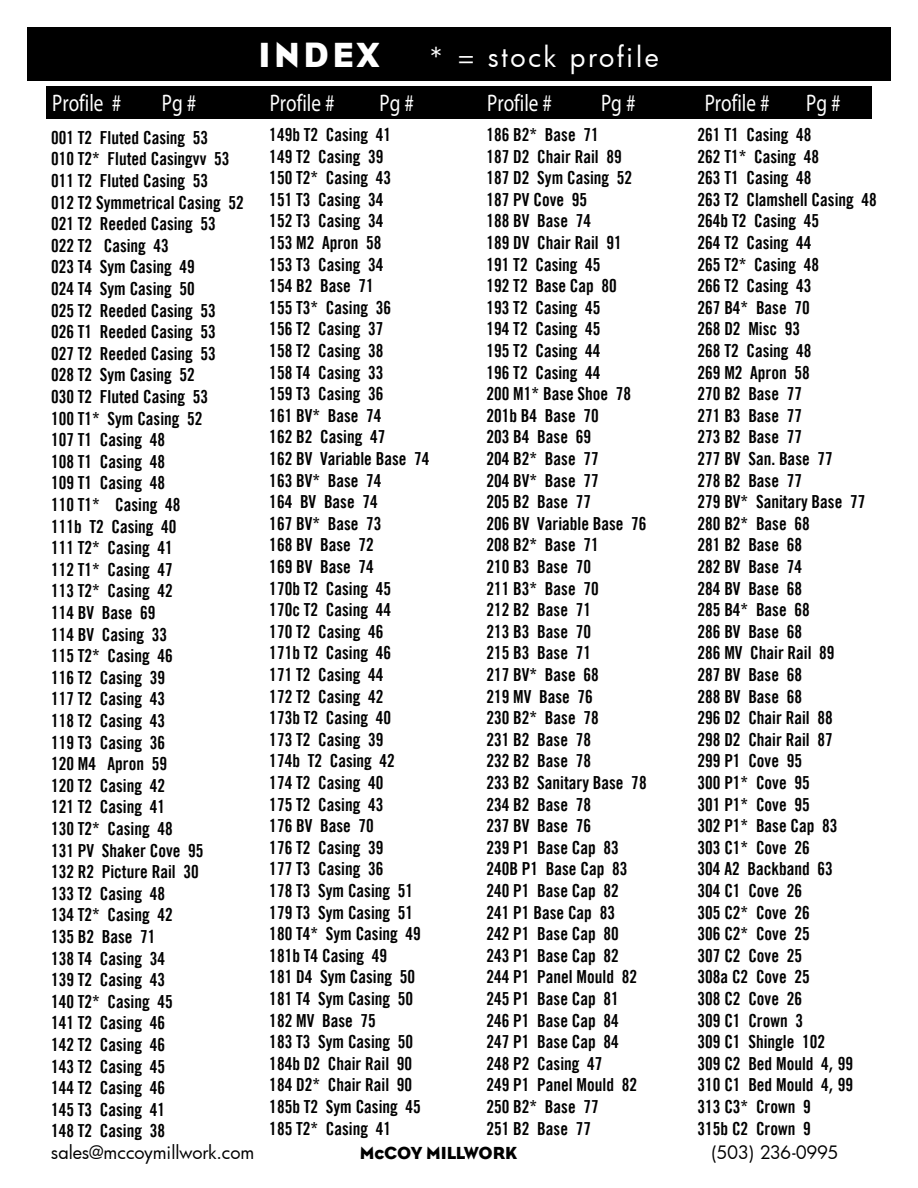
<style>
.page{position:relative;width:918px;height:1188px;background:#fff}
.page>*{position:absolute;margin:0;border:0;box-sizing:border-box;transform-origin:0 0}
.t1{font:36px "Eagle";letter-spacing:.1em;color:#fff}
.t2{font:27px "Futura";letter-spacing:.095em;color:#fff}
.t3{font:24px "Myriad Pro";color:#fff;scale:.8 1}
.t4{font:18px/21.6px "Trade Gothic LT Bold Cond Twenty";color:#000;scale:.96 1}
.t5{font:18px "Futura";letter-spacing:-.005em;color:#000}
.t6{font:18px "Eagle";color:#000}
.t7{font:18px "Futura";letter-spacing:-.025em;color:#000}
.s1{font-family:"Myriad Pro";font-size:21px}
</style>
<div class="page">
<div style="left:27px;top:27px;width:863px;height:54px;background:#000"></div>
<div style="left:46px;top:86px;width:826px;height:32px;background:#000"></div>
<h1 class="t1" style="left:258px;top:34px;width:123px">INDEX</h1>
<h2 class="t2" style="left:428px;top:39px;width:232px">* = stock profile</h2>
<h3 class="t3" style="left:52px;top:88px;width:88px">Profile #</h3>
<h3 class="t3" style="left:162px;top:88px;width:45px">Pg #</h3>
<h3 class="t3" style="left:270px;top:88px;width:83px">Profile #</h3>
<h3 class="t3" style="left:379px;top:88px;width:45px">Pg #</h3>
<h3 class="t3" style="left:487px;top:88px;width:83px">Profile #</h3>
<h3 class="t3" style="left:601px;top:88px;width:45px">Pg #</h3>
<h3 class="t3" style="left:705px;top:88px;width:83px">Profile #</h3>
<h3 class="t3" style="left:806px;top:88px;width:45px">Pg #</h3>
<p class="t4" style="left:51px;top:126px;width:202px">001 T2 Fluted Casing 53<br>010 T2* Fluted Casingvv 53<br>011 T2 Fluted Casing 53<br>012 T2 Symmetrical Casing 52<br>021 T2 Reeded Casing 53<br>022 T2 Casing 43<br>023 T4 Sym Casing 49<br>024 T4 Sym Casing 50<br>025 T2 Reeded Casing 53<br>026 T1 Reeded Casing 53<br>027 T2 Reeded Casing 53<br>028 T2 Sym Casing 52<br>030 T2 Fluted Casing 53<br>100 T1* Sym Casing 52<br>107 T1 Casing 48<br>108 T1 Casing 48<br>109 T1 Casing 48<br>110 T1* Casing 48<br>111b T2 Casing 40<br>111 T2* Casing 41<br>112 T1* Casing 47<br>113 T2* Casing 42<br>114 BV Base 69<br>114 BV Casing 33<br>115 T2* Casing 46<br>116 T2 Casing 39<br>117 T2 Casing 43<br>118 T2 Casing 43<br>119 T3 Casing 36<br>120 M4 Apron 59<br>120 T2 Casing 42<br>121 T2 Casing 41<br>130 T2* Casing 48<br>131 PV Shaker Cove 95<br>132 R2 Picture Rail 30<br>133 T2 Casing 48<br>134 T2* Casing 42<br>135 B2 Base 71<br>138 T4 Casing 34<br>139 T2 Casing 43<br>140 T2* Casing 45<br>141 T2 Casing 46<br>142 T2 Casing 46<br>143 T2 Casing 45<br>144 T2 Casing 46<br>145 T3 Casing 41<br>148 T2 Casing 38</p>
<p class="t4" style="left:269px;top:124px;width:168px">149b T2 Casing 41<br>149 T2 Casing 39<br>150 T2* Casing 43<br>151 T3 Casing 34<br>152 T3 Casing 34<br>153 M2 Apron 58<br>153 T3 Casing 34<br>154 B2 Base 71<br>155 T3* Casing 36<br>156 T2 Casing 37<br>158 T2 Casing 38<br>158 T4 Casing 33<br>159 T3 Casing 36<br>161 BV* Base 74<br>162 B2 Casing 47<br>162 BV Variable Base 74<br>163 BV* Base 74<br>164 BV Base 74<br>167 BV* Base 73<br>168 BV Base 72<br>169 BV Base 74<br>170b T2 Casing 45<br>170c T2 Casing 44<br>170 T2 Casing 46<br>171b T2 Casing 46<br>171 T2 Casing 44<br>172 T2 Casing 42<br>173b T2 Casing 40<br>173 T2 Casing 39<br>174b T2 Casing 42<br>174 T2 Casing 40<br>175 T2 Casing 43<br>176 BV Base 70<br>176 T2 Casing 39<br>177 T3 Casing 36<br>178 T3 Sym Casing 51<br>179 T3 Sym Casing 51<br>180 T4* Sym Casing 49<br>181b T4 Casing 49<br>181 D4 Sym Casing 50<br>181 T4 Sym Casing 50<br>182 MV Base 75<br>183 T3 Sym Casing 50<br>184b D2 Chair Rail 90<br>184 D2* Chair Rail 90<br>185b T2 Sym Casing 45<br>185 T2* Casing 41</p>
<p class="t4" style="left:486px;top:124px;width:168px">186 B2* Base 71<br>187 D2 Chair Rail 89<br>187 D2 Sym Casing 52<br>187 PV Cove 95<br>188 BV Base 74<br>189 DV Chair Rail 91<br>191 T2 Casing 45<br>192 T2 Base Cap 80<br>193 T2 Casing 45<br>194 T2 Casing 45<br>195 T2 Casing 44<br>196 T2 Casing 44<br>200 M1* Base Shoe 78<br>201b B4 Base 70<br>203 B4 Base 69<br>204 B2* Base 77<br>204 BV* Base 77<br>205 B2 Base 77<br>206 BV Variable Base 76<br>208 B2* Base 71<br>210 B3 Base 70<br>211 B3* Base 70<br>212 B2 Base 71<br>213 B3 Base 70<br>215 B3 Base 71<br>217 BV* Base 68<br>219 MV Base 76<br>230 B2* Base 78<br>231 B2 Base 78<br>232 B2 Base 78<br>233 B2 Sanitary Base 78<br>234 B2 Base 78<br>237 BV Base 76<br>239 P1 Base Cap 83<br>240B P1 Base Cap 83<br>240 P1 Base Cap 82<br>241 P1 Base Cap 83<br>242 P1 Base Cap 80<br>243 P1 Base Cap 82<br>244 P1 Panel Mould 82<br>245 P1 Base Cap 81<br>246 P1 Base Cap 84<br>247 P1 Base Cap 84<br>248 P2 Casing 47<br>249 P1 Panel Mould 82<br>250 B2* Base 77<br>251 B2 Base 77</p>
<p class="t4" style="left:697px;top:124px;width:188px">261 T1 Casing 48<br>262 T1* Casing 48<br>263 T1 Casing 48<br>263 T2 Clamshell Casing 48<br>264b T2 Casing 45<br>264 T2 Casing 44<br>265 T2* Casing 48<br>266 T2 Casing 43<br>267 B4* Base 70<br>268 D2 Misc 93<br>268 T2 Casing 48<br>269 M2 Apron 58<br>270 B2 Base 77<br>271 B3 Base 77<br>273 B2 Base 77<br>277 BV San. Base 77<br>278 B2 Base 77<br>279 BV* Sanitary Base 77<br>280 B2* Base 68<br>281 B2 Base 68<br>282 BV Base 74<br>284 BV Base 68<br>285 B4* Base 68<br>286 BV Base 68<br>286 MV Chair Rail 89<br>287 BV Base 68<br>288 BV Base 68<br>296 D2 Chair Rail 88<br>298 D2 Chair Rail 87<br>299 P1 Cove 95<br>300 P1* Cove 95<br>301 P1* Cove 95<br>302 P1* Base Cap 83<br>303 C1* Cove 26<br>304 A2 Backband 63<br>304 C1 Cove 26<br>305 C2* Cove 26<br>306 C2* Cove 25<br>307 C2 Cove 25<br>308a C2 Cove 25<br>308 C2 Cove 26<br>309 C1 Crown 3<br>309 C1 Shingle 102<br>309 C2 Bed Mould 4<span class="s1">,</span> 99<br>310 C1 Bed Mould 4<span class="s1">,</span> 99<br>313 C3* Crown 9<br>315b C2 Crown 9</p>
<p class="t5" style="left:51px;top:1140px;width:205px">sales@mccoymillwork.com</p>
<p class="t6" style="left:360px;top:1143px;width:159px">McCOY MILLWORK</p>
<p class="t7" style="left:711px;top:1140px;width:129px">(503) 236-0995</p>
</div>
